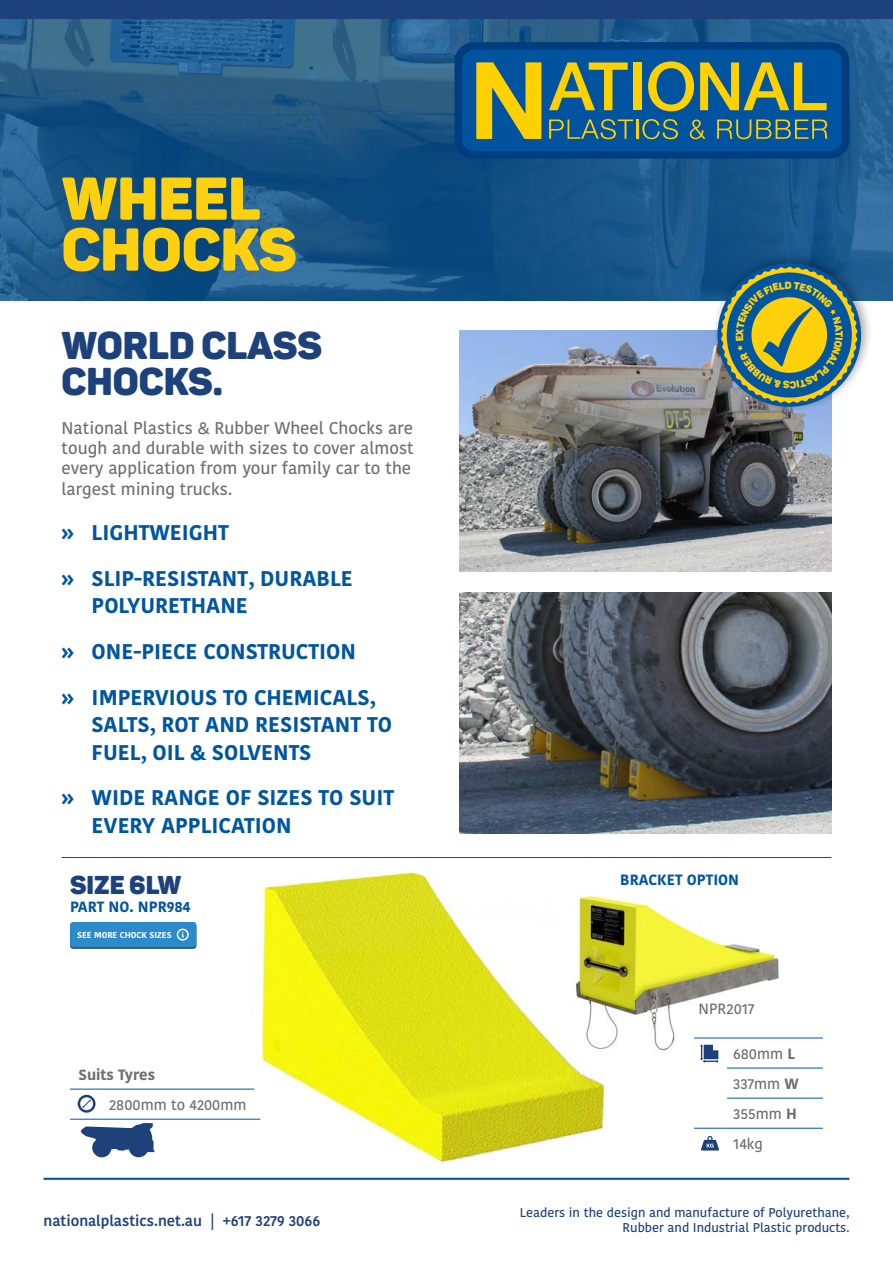
<style>
.page{position:relative;width:893px;height:1263px;background:#fff}
.page>*{position:absolute;margin:0;border:0;box-sizing:border-box;transform-origin:0 0}
.t1{font:59.4px/50.8px "Panton Black Caps";color:#fed110}
.t2{font:38.25px/36px "Panton Black Caps";color:#1d417b}
.t3{font:25.5px "Panton Black Caps";color:#1d417b}
.t4{font:700 21.15px/45.6px "Kohinoor Devanagari";color:#0056a0}
.t5{font:500 16.95px/20.4px "Kohinoor Devanagari";color:#6e6f72}
.t6{font:500 14.85px/30px "Kohinoor Devanagari";color:#6e6f72}
.t7{font:600 14.85px "Kohinoor Devanagari";color:#1d417b}
.t8{font:700 14.85px "Kohinoor Devanagari";color:#0056a0}
.t9{font:700 14.85px "Kohinoor Devanagari";color:#6e6f72}
.t10{font:500 12.75px/15.3px "Kohinoor Devanagari";color:#1d417b;text-align:right}
.t11{font:700 8.55px "Kohinoor Devanagari";color:#fff}
.s1{font-weight:700}
</style>
<div class="page">
<hr style="left:44px;top:1178px;width:805px;height:2px;background:#0056a0">
<svg style="left:0;top:18px;width:893px;height:283px;background:#1c5787"></svg>
<div style="left:0;top:0;width:893px;height:18px;background:#1d417b"></div>
<svg style="left:454px;top:42px;width:395px;height:117px;background:#014c93"></svg>
<svg style="left:549px;top:119px;width:84px;height:20px;background:#396f7a"></svg>
<hr style="left:636px;top:119px;width:2px;height:20px;background:#ffd100">
<svg style="left:642px;top:119px;width:36px;height:20px"></svg>
<svg style="left:690px;top:119px;width:16px;height:20px"></svg>
<svg style="left:717px;top:119px;width:111px;height:20px;background:#457572"></svg>
<svg style="left:549px;top:62px;width:79px;height:48px;background:#638460"></svg>
<div style="left:633px;top:62px;width:9px;height:48px;background:#ffd100"></div>
<svg style="left:648px;top:61px;width:46px;height:50px;background:#6c885a"></svg>
<svg style="left:700px;top:62px;width:127px;height:48px;background:#68865d"></svg>
<svg style="left:476px;top:62px;width:65px;height:77px;background:#a7a536"></svg>
<img style="left:459px;top:331px;width:372px;height:240px">
<img style="left:459px;top:592px;width:372px;height:241px">
<div style="left:711px;top:251px;width:162px;height:162px;background:#000;opacity:.33"></div>
<img style="left:250px;top:871px;width:358px;height:293px">
<img style="left:572px;top:887px;width:219px;height:171px">
<hr style="left:62px;top:857px;width:529px;height:1px;background:#0056a0">
<hr style="left:591px;top:857px;width:240px;height:1px;background:#0056a0">
<hr style="left:727px;top:1068px;width:96px;height:1px;background:#0056a0">
<hr style="left:727px;top:1098px;width:96px;height:1px;background:#0056a0">
<hr style="left:694px;top:1128px;width:33px;height:1px;background:#0056a0">
<hr style="left:727px;top:1128px;width:96px;height:1px;background:#0056a0">
<hr style="left:694px;top:1038px;width:33px;height:1px;background:#0056a0">
<hr style="left:727px;top:1038px;width:96px;height:1px;background:#0056a0">
<svg style="left:700px;top:1045px;width:18px;height:17px"></svg>
<svg style="left:701px;top:1136px;width:18px;height:14px"></svg>
<hr style="left:70px;top:1119px;width:33px;height:1px;background:#0056a0">
<hr style="left:103px;top:1119px;width:151px;height:1px;background:#0056a0">
<hr style="left:70px;top:1089px;width:33px;height:1px;background:#0056a0">
<hr style="left:103px;top:1089px;width:151px;height:1px;background:#0056a0">
<svg style="left:78px;top:1095px;width:18px;height:18px"></svg>
<svg style="left:81px;top:1123px;width:73px;height:34px"></svg>
<div style="left:70px;top:923px;width:126px;height:26px;background:#215894;border-radius:3px"></div>
<div style="left:70px;top:922px;width:126px;height:25px;background:#2b8bcb;border-radius:3px"></div>
<svg style="left:177px;top:928px;width:12px;height:13px"></svg>
<svg style="left:717px;top:263px;width:144px;height:144px;background:#5f8274"></svg>
<h1 class="t1" style="left:62px;top:172px;width:237px">WHEEL<br>CHOCKS</h1>
<h2 class="t2" style="left:62px;top:327px;width:262px">WORLD CLASS<br>CHOCKS.</h2>
<p class="t5" style="left:62px;top:417px;width:354px">National Plastics &amp; Rubber Wheel Chocks are tough and durable with sizes to cover almost every application from your family car to the largest mining trucks.</p>
<p class="t4" style="left:62px;top:510px;width:293px">» LIGHTWEIGHT<br>» SLIP-RESISTANT, DURABLE</p>
<p class="t4" style="left:62px;top:583px;width:316px;text-indent:30px">POLYURETHANE<br>» ONE-PIECE CONSTRUCTION<br>» IMPERVIOUS TO CHEMICALS,</p>
<p class="t4" style="left:92px;top:711px;width:302px;line-height:27.6px">SALTS, ROT AND RESISTANT TO<br>FUEL, OIL &amp; SOLVENTS</p>
<p class="t4" style="left:92px;top:784px;width:304px;line-height:27.6px;text-indent:-30px">» WIDE RANGE OF SIZES TO SUIT<br>EVERY APPLICATION</p>
<p class="t3" style="left:70px;top:869px;width:113px">SIZE 6LW</p>
<p class="t8" style="left:70px;top:894px;width:122px">PART NO. NPR984</p>
<p class="t11" style="left:77px;top:927px;width:96px">SEE MORE CHOCK SIZES</p>
<p class="t11" style="left:77px;top:929px;width:89px">CLICK FOR MORE INFO</p>
<p class="t9" style="left:78px;top:1061px;width:78px">Suits Tyres</p>
<p class="t6" style="left:109px;top:1090px;width:139px">2800mm to 4200mm</p>
<p class="t8" style="left:620px;top:866px;width:120px">BRACKET OPTION</p>
<p class="t6" style="left:699px;top:993px;width:57px">NPR2017</p>
<p class="t6" style="left:733px;top:1039px;width:67px">680mm <span class="s1">L<br></span>337mm <span class="s1">W<br></span>355mm <span class="s1">H<br></span>14kg</p>
<p class="t7" style="left:44px;top:1212px;width:278px">nationalplastics.net.au | +617 3279 3066</p>
<p class="t10" style="left:520px;top:1205px;width:331px">Leaders in the design and manufacture of Polyurethane,<br>Rubber and Industrial Plastic products.</p>
</div>
